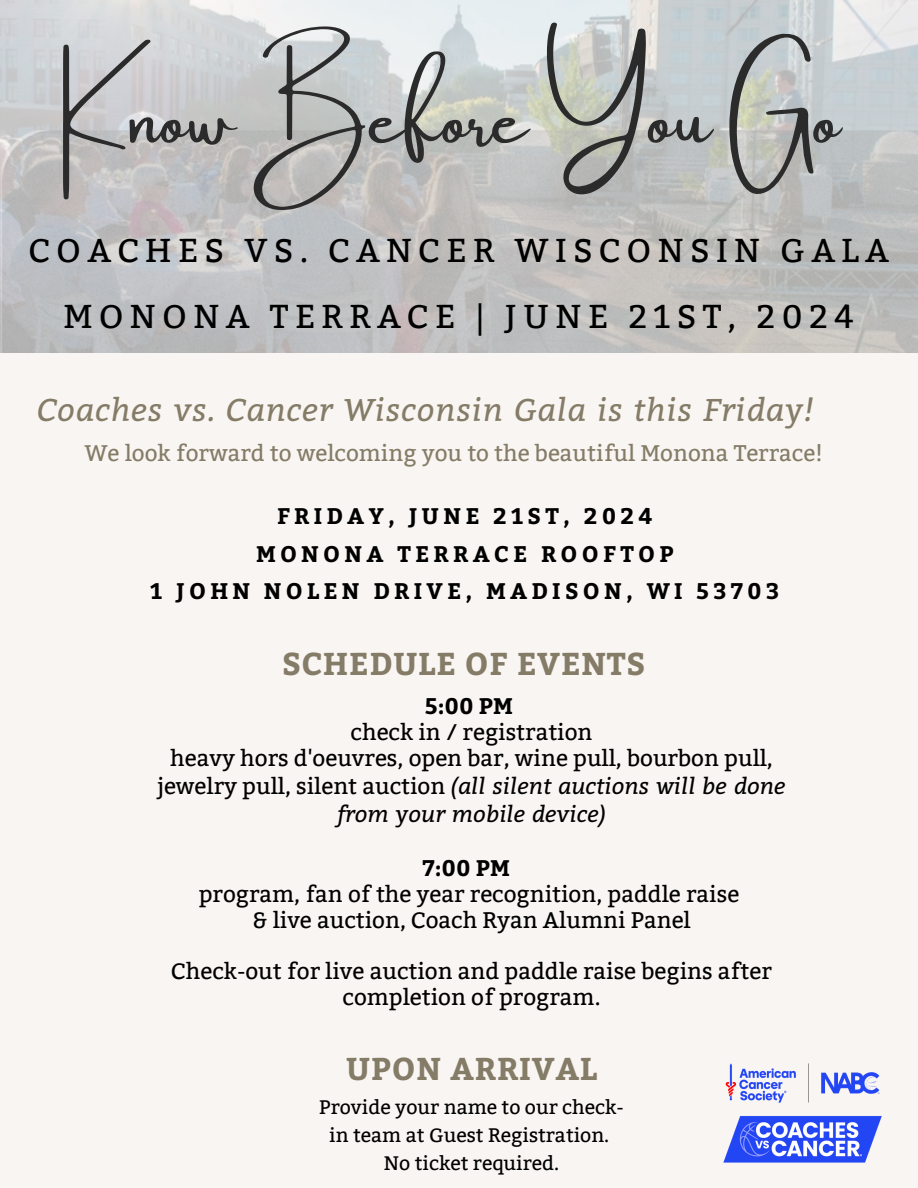
<style>
.page{position:relative;width:918px;height:1188px;background:#f9f5f2}
.page>*{position:absolute;margin:0;border:0;box-sizing:border-box;transform-origin:0 0}
.t1{font:75px "Amsterdam One";color:#2b2b2b}
.t2{font:33px/65.2px "Bitter";letter-spacing:.19em;color:#000;text-align:center}
.t3{font:italic 31.5px "Bitter";letter-spacing:.025em;color:#847c67}
.t4{font:700 31.5px "Bitter";letter-spacing:.025em;color:#847c67}
.t5{font:22.5px/25.8px "Bitter";color:#000;text-align:center}
.t6{font:italic 22.5px/28.2px "Bitter";color:#000;text-align:center}
.t7{font:700 22.5px/37.2px "Bitter";letter-spacing:.19em;color:#000;text-align:center}
.t8{font:22.5px "Bitter";color:#847c67}
.t9{font:19.5px/28.2px "Bitter";color:#000;text-align:center}
.s1{font-weight:700}
.s2{font-style:normal}
</style>
<div class="page">
<img style="left:0;top:0;width:918px;height:130px">
<img style="left:0;top:130px;width:918px;height:223px">
<img style="left:723px;top:1064px;width:159px;height:99px">
<p class="t1" style="left:60px;top:77px;width:783px">Know Before You Go</p>
<h3 class="t2" style="left:29px;top:219px;width:862px">COACHES VS. CANCER WISCONSIN GALA<br>MONONA TERRACE | JUNE 21ST, 2024</h3>
<h6 class="t3" style="left:36px;top:387px;width:779px">Coaches vs. Cancer Wisconsin Gala is this Friday!</h6>
<h4 class="t8" style="left:84px;top:440px;width:740px">We look forward to welcoming you to the beautiful Monona Terrace!</h4>
<h1 class="t7" style="left:150px;top:497px;width:631px">FRIDAY, JUNE 21ST, 2024<br>MONONA TERRACE ROOFTOP<br>1 JOHN NOLEN DRIVE, MADISON, WI 53703</h1>
<h5 class="t4" style="left:282px;top:641px;width:365px">SCHEDULE OF EVENTS</h5>
<h2 class="t5" style="left:170px;top:693px;width:604px"><span class="s1">5:00 PM<br></span>check in / registration<br>heavy hors d'oeuvres, open bar, wine pull, bourbon pull,</h2>
<h2 class="t6" style="left:158px;top:770px;width:630px"><span class="s2">jewelry pull, silent auction</span> (all silent auctions will be done from your mobile device)</h2>
<h6 class="t5" style="left:199px;top:855px;width:542px"><span class="s1">7:00 PM<br></span>program, fan of the year recognition, paddle raise &amp; live auction, Coach Ryan Alumni Panel</h6>
<h6 class="t5" style="left:171px;top:959px;width:602px">Check-out for live auction and paddle raise begins after completion of program.</h6>
<h6 class="t4" style="left:346px;top:1045px;width:253px">UPON ARRIVAL</h6>
<h2 class="t9" style="left:319px;top:1093px;width:306px">Provide your name to our check&shy;in team at Guest Registration.</h2>
<p class="t9" style="left:384px;top:1149px;width:177px">No ticket required.</p>
</div>
